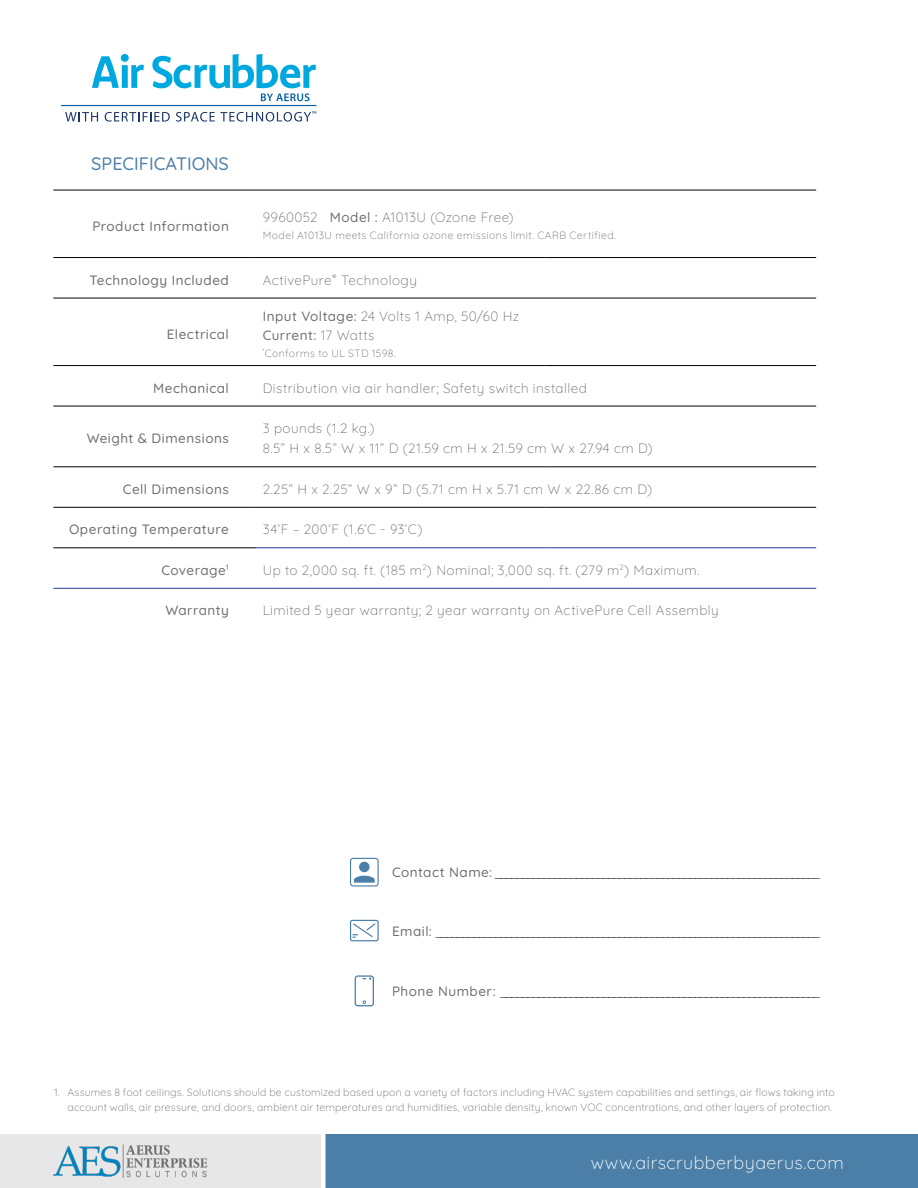
<style>
.page{position:relative;width:918px;height:1188px;background:#fff}
.page>*{position:absolute;margin:0;border:0;box-sizing:border-box;transform-origin:0 0}
.t1{font:300 18px "Quicksand";letter-spacing:.02em;color:#fff}
.t2{font:500 18px "Quicksand";color:#4f80a8}
.t3{font:300 13.5px/19.5px "Quicksand";letter-spacing:.035em;color:#6e6f71}
.t4{font:200 13.5px "Benton Sans";color:#000}
.t5{font:500 13.5px "Quicksand";letter-spacing:.035em;color:#6e6f71}
.t6{font:300 10.5px/15px "Quicksand";letter-spacing:.02em;color:#6e6f71;text-align:right}
.t7{font:300 10.5px "Quicksand";letter-spacing:.045em;color:#6e6f71}
.s1{font-weight:500}
.s2{color:#6d6e70}
.s3{font-family:"Quicksand";font-weight:500;color:#6e6f71}
</style>
<div class="page">
<hr style="left:256px;top:548px;width:290px;height:1px;background:#293792">
<hr style="left:546px;top:548px;width:270px;height:1px;background:#293792">
<hr style="left:53px;top:588px;width:203px;height:1px;background:#293792">
<hr style="left:53px;top:257px;width:203px;height:1px;background:#000">
<hr style="left:256px;top:257px;width:290px;height:1px;background:#000">
<hr style="left:546px;top:257px;width:270px;height:1px;background:#000">
<hr style="left:53px;top:298px;width:203px;height:1px;background:#000">
<hr style="left:256px;top:298px;width:290px;height:1px;background:#000">
<hr style="left:546px;top:298px;width:270px;height:1px;background:#000">
<hr style="left:53px;top:365px;width:203px;height:1px;background:#000">
<hr style="left:256px;top:365px;width:290px;height:1px;background:#000">
<hr style="left:546px;top:365px;width:270px;height:1px;background:#000">
<hr style="left:53px;top:406px;width:203px;height:1px;background:#000">
<hr style="left:256px;top:406px;width:290px;height:1px;background:#000">
<hr style="left:546px;top:406px;width:270px;height:1px;background:#000">
<hr style="left:53px;top:467px;width:203px;height:1px;background:#000">
<hr style="left:256px;top:467px;width:290px;height:1px;background:#000">
<hr style="left:546px;top:467px;width:270px;height:1px;background:#000">
<hr style="left:53px;top:507px;width:203px;height:1px;background:#000">
<hr style="left:256px;top:507px;width:290px;height:1px;background:#000">
<hr style="left:546px;top:507px;width:270px;height:1px;background:#000">
<hr style="left:53px;top:548px;width:203px;height:1px;background:#000">
<hr style="left:256px;top:588px;width:290px;height:1px;background:#293792">
<hr style="left:546px;top:588px;width:270px;height:1px;background:#293792">
<hr style="left:53px;top:190px;width:203px;height:1px;background:#000">
<hr style="left:256px;top:190px;width:290px;height:1px;background:#000">
<hr style="left:546px;top:190px;width:270px;height:1px;background:#000">
<div style="left:324px;top:1134px;width:594px;height:54px;background:#4b7fa7"></div>
<div style="left:0;top:1134px;width:324px;height:54px;background:#e7e7e7"></div>
<div style="left:321px;top:1132px;width:5px;height:56px;background:#fff"></div>
<svg style="left:92px;top:54px;width:52px;height:34px"></svg>
<hr style="left:61px;top:105px;width:255px;height:1px;background:#0063a7">
<svg style="left:65px;top:112px;width:33px;height:9px"></svg>
<svg style="left:105px;top:112px;width:65px;height:10px"></svg>
<svg style="left:176px;top:111px;width:140px;height:11px"></svg>
<svg style="left:152px;top:54px;width:164px;height:47px"></svg>
<img style="left:53px;top:1144px;width:154px;height:34px">
<svg style="left:350px;top:919px;width:29px;height:23px"></svg>
<div style="left:355px;top:975px;width:19px;height:31px;border:1px solid #4b7fa7;border-radius:3px"></div>
<svg style="left:354px;top:875px;width:21px;height:8px"></svg>
<div style="left:359px;top:862px;width:11px;height:10px;background:#4b7fa7;border-radius:50%"></div>
<div style="left:350px;top:858px;width:29px;height:29px;border:1px solid #4b7fa7;border-radius:3px"></div>
<h1 class="t2" style="left:91px;top:149px;width:139px">SPECIFICATIONS</h1>
<p class="t5" style="left:92px;top:215px;width:138px">Product Information</p>
<p class="t3" style="left:263px;top:206px;width:253px">9960052 <span class="s1">Model :</span> A1013U (Ozone Free)</p>
<p class="t7" style="left:263px;top:227px;width:355px">Model A1013U meets California ozone emissions limit. CARB Certified.</p>
<p class="t5" style="left:89px;top:269px;width:141px">Technology Included</p>
<p class="t3" style="left:263px;top:269px;width:156px">ActivePure<sup>®</sup> <span class="s2">Technology</span></p>
<p class="t5" style="left:167px;top:323px;width:64px">Electrical</p>
<p class="t3" style="left:263px;top:305px;width:258px"><span class="s1">Input Voltage:</span> 24 Volts 1 Amp, 50/60 Hz<br><span class="s1">Current:</span> 17 Watts</p>
<p class="t6" style="left:263px;top:344px;width:135px"><sup>*</sup>Conforms to UL STD 1598.</p>
<p class="t5" style="left:153px;top:377px;width:77px">Mechanical</p>
<p class="t3" style="left:263px;top:377px;width:326px">Distribution via air handler; Safety switch installed</p>
<p class="t5" style="left:87px;top:428px;width:144px">Weight &amp; Dimensions</p>
<p class="t3" style="left:263px;top:418px;width:392px">3 pounds (1.2 kg.)<br>8.5” H x 8.5” W x 11” D (21.59 cm H x 21.59 cm W x 27.94 cm D)</p>
<p class="t5" style="left:123px;top:479px;width:107px">Cell Dimensions</p>
<p class="t3" style="left:263px;top:478px;width:391px">2.25” H x 2.25” W x 9” D (5.71 cm H x 5.71 cm W x 22.86 cm D)</p>
<p class="t5" style="left:69px;top:519px;width:161px">Operating Temperature</p>
<p class="t3" style="left:263px;top:518px;width:161px">34<sup>°</sup>F – 200<sup>°</sup>F (1.6<sup>°</sup>C - 93<sup>°</sup>C)</p>
<p class="t5" style="left:161px;top:560px;width:69px">Coverage<sup>1</sup></p>
<p class="t3" style="left:263px;top:559px;width:438px">Up to 2,000 sq. ft. (185 m<sup>2</sup>) Nominal; 3,000 sq. ft. (279 m<sup>2</sup>) Maximum.</p>
<p class="t5" style="left:165px;top:600px;width:65px">Warranty</p>
<p class="t3" style="left:263px;top:599px;width:458px">Limited 5 year warranty; 2 year warranty on ActivePure Cell Assembly</p>
<p class="t4" style="left:392px;top:864px;width:429px"><span class="s3">Contac t Name:</span> ____________________________________________________________</p>
<p class="t4" style="left:392px;top:924px;width:429px"><span class="s3">Email:</span> _______________________________________________________________________</p>
<p class="t4" style="left:392px;top:983px;width:429px"><span class="s3">Phone Number:</span> ___________________________________________________________</p>
<p class="t6" style="left:54px;top:1084px;width:782px">1. Assumes 8 foot ceilings. Solutions should be customized based upon a variety of factors including HVAC system capabilities and settings, air flows taking into account walls, air pressure, and doors, ambient air temperatures and humidities, variable density, known VOC concentrations, and other layers of protection.</p>
<h1 class="t1" style="left:591px;top:1148px;width:254px">www.airscrubberbyaerus.com</h1>
</div>
